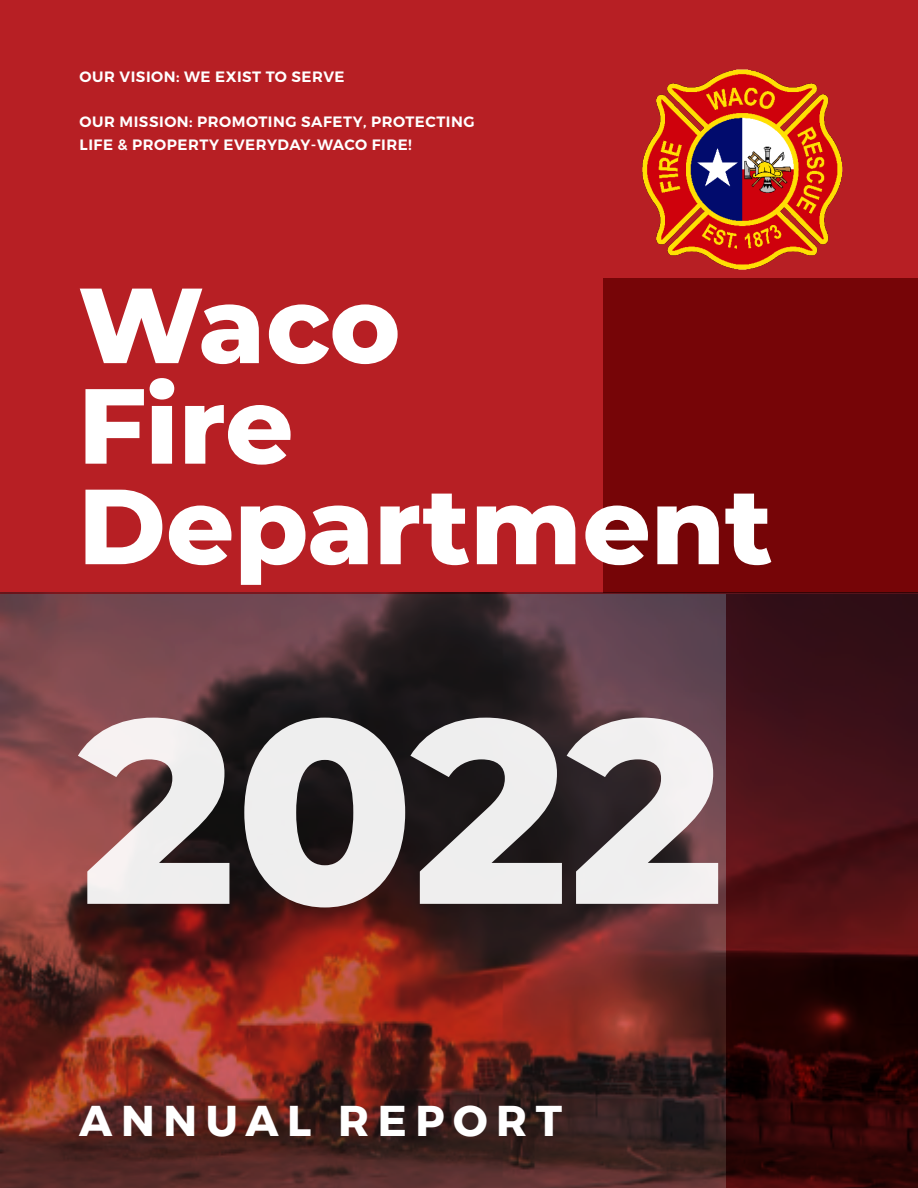
<style>
.page{position:relative;width:918px;height:1188px;background:#b71f24}
.page>*{position:absolute;margin:0;border:0;box-sizing:border-box;transform-origin:0 0}
.t1{font:800 260.85px "Montserrat";color:#fff}
.t2{font:800 106.5px/100.5px "Montserrat";color:#fff}
.t3{font:700 42.9px "Montserrat";letter-spacing:.2em;color:#fff}
.t4{font:600 15px/22.5px "Montserrat";letter-spacing:.035em;color:#fff}
</style>
<div class="page">
<div style="left:604px;top:278px;width:314px;height:314px;background:#760507"></div>
<img style="left:642px;top:69px;width:201px;height:201px">
<img style="left:0;top:594px;width:918px;height:594px">
<p class="t4" style="left:80px;top:65px;width:267px">OUR VISION: WE EXIST TO SERVE</p>
<p class="t4" style="left:80px;top:111px;width:397px">OUR MISSION: PROMOTING SAFETY, PROTECTING<br>LIFE &amp; PROPERTY EVERYDAY-WACO FIRE!</p>
<h1 class="t2" style="left:78px;top:269px;width:696px">Waco<br>Fire<br>Department</h1>
<h1 class="t1" style="left:80px;top:620px;width:646px">2022</h1>
<p class="t3" style="left:79px;top:1087px;width:484px">ANNUAL REPORT</p>
</div>
